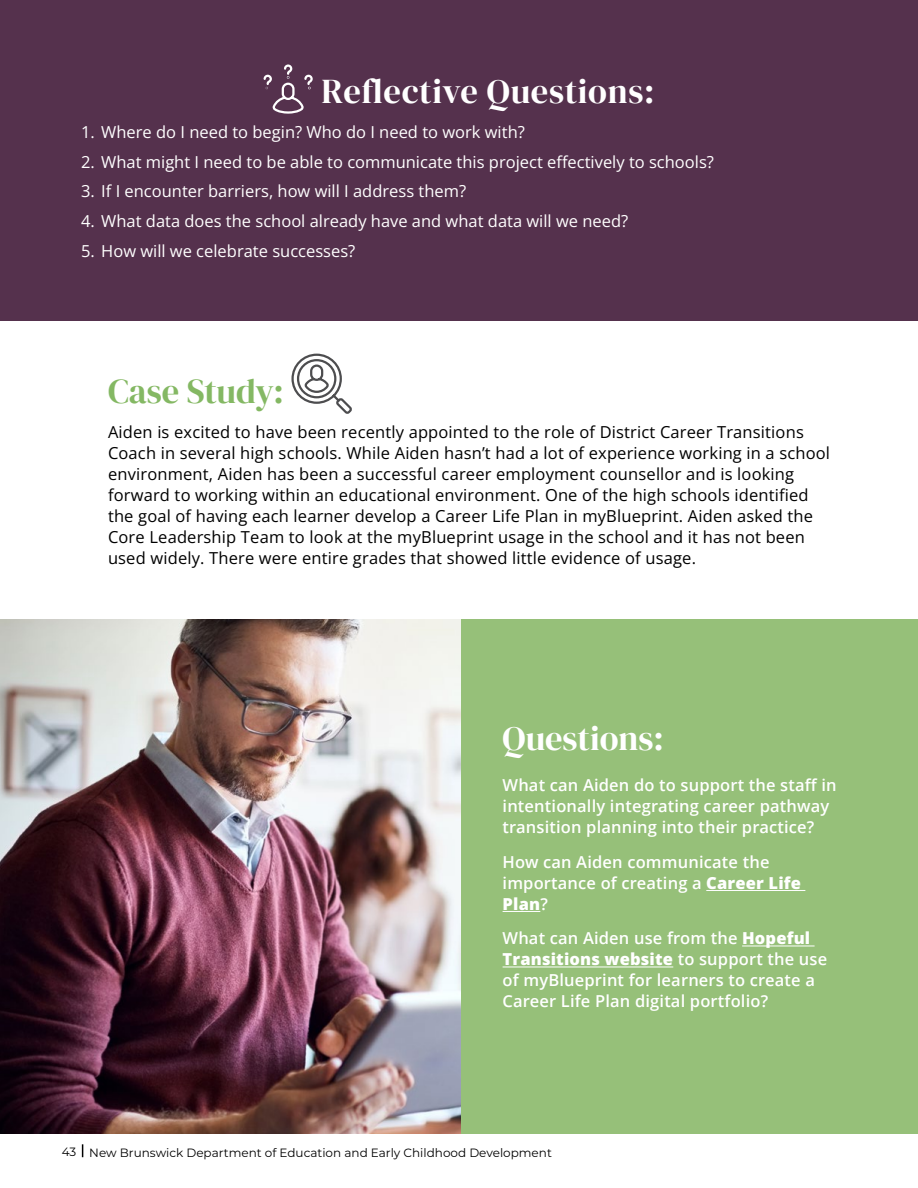
<style>
.page{position:relative;width:918px;height:1188px;background:#fff}
.page>*{position:absolute;margin:0;border:0;box-sizing:border-box;transform-origin:0 0}
.PB_-_H2{font:34.5px "DM Serif Display";letter-spacing:.02em;color:#fff}
.H2_-_Case_Studies{font:34.5px "DM Serif Display";letter-spacing:-.005em;color:#84b863}
.GB_-_H2{font:34.5px "DM Serif Display";color:#fff}
.Body_11pt{font:16.5px/21px "Open Sans";letter-spacing:.01em;color:#000}
.GB_-_Body{font:600 16.5px/21px "Open Sans";letter-spacing:.01em;color:#fff}
.t1{font:16.5px "Open Sans";color:#fff}
.t2{font:12px "Montserrat";color:#000}
.s1{font-weight:800}
</style>
<div class="page">
<svg style="left:82px;top:1144px;width:1px;height:13px"></svg>
<img style="left:0;top:619px;width:461px;height:515px">
<svg style="left:291px;top:353px;width:61px;height:61px"></svg>
<div style="left:461px;top:619px;width:457px;height:515px;background:#96c079"></div>
<hr style="left:706px;top:890px;width:99px;height:1px;background:#fff">
<hr style="left:503px;top:911px;width:37px;height:1px;background:#fff">
<hr style="left:742px;top:946px;width:73px;height:1px;background:#fff">
<hr style="left:503px;top:967px;width:170px;height:1px;background:#fff">
<div style="left:0;top:0;width:918px;height:321px;background:#55314d"></div>
<svg style="left:263px;top:64px;width:50px;height:50px"></svg>
<h2 class="PB_-_H2" style="left:322px;top:72px;width:334px">Reflective Questions:</h2>
<p class="t1" style="left:81px;top:120px;width:445px">1. Where do I need to begin? Who do I need to work with?</p>
<p class="t1" style="left:81px;top:150px;width:634px">2. What might I need to be able to communicate this project effectively to schools?</p>
<p class="t1" style="left:81px;top:180px;width:387px">3. If I encounter barriers, how will I address them?</p>
<p class="t1" style="left:81px;top:210px;width:549px">4. What data does the school already have and what data will we need?</p>
<p class="t1" style="left:81px;top:240px;width:276px">5. How will we celebrate successes?</p>
<h2 class="H2_-_Case_Studies" style="left:108px;top:372px;width:177px">Case Study:</h2>
<p class="Body_11pt" style="left:108px;top:421px;width:724px">Aiden is excited to have been recently appointed to the role of District Career Transitions Coach in several high schools. While Aiden hasn’t had a lot of experience working in a school environment, Aiden has been a successful career employment counsellor and is looking forward to working within an educational environment. One of the high schools identified the goal of having each learner develop a Career Life Plan in myBlueprint. Aiden asked the Core Leadership Team to look at the myBlueprint usage in the school and it has not been used widely. There were entire grades that showed little evidence of usage.</p>
<h2 class="GB_-_H2" style="left:503px;top:719px;width:163px">Questions:</h2>
<p class="GB_-_Body" style="left:503px;top:775px;width:336px">What can Aiden do to support the staff in intentionally integrating career pathway transition planning into their practice?</p>
<p class="GB_-_Body" style="left:503px;top:851px;width:300px">How can Aiden communicate the importance of creating a <span class="s1">Career Life<br>Plan</span>?</p>
<p class="GB_-_Body" style="left:503px;top:928px;width:326px">What can Aiden use from the <span class="s1">Hopeful Transitions website</span> to support the use of myBlueprint for learners to create a Career Life Plan digital portfolio?</p>
<p class="t2" style="left:62px;top:1144px;width:492px">43 New Brunswick Department of Education and Early Childhood Development</p>
</div>
